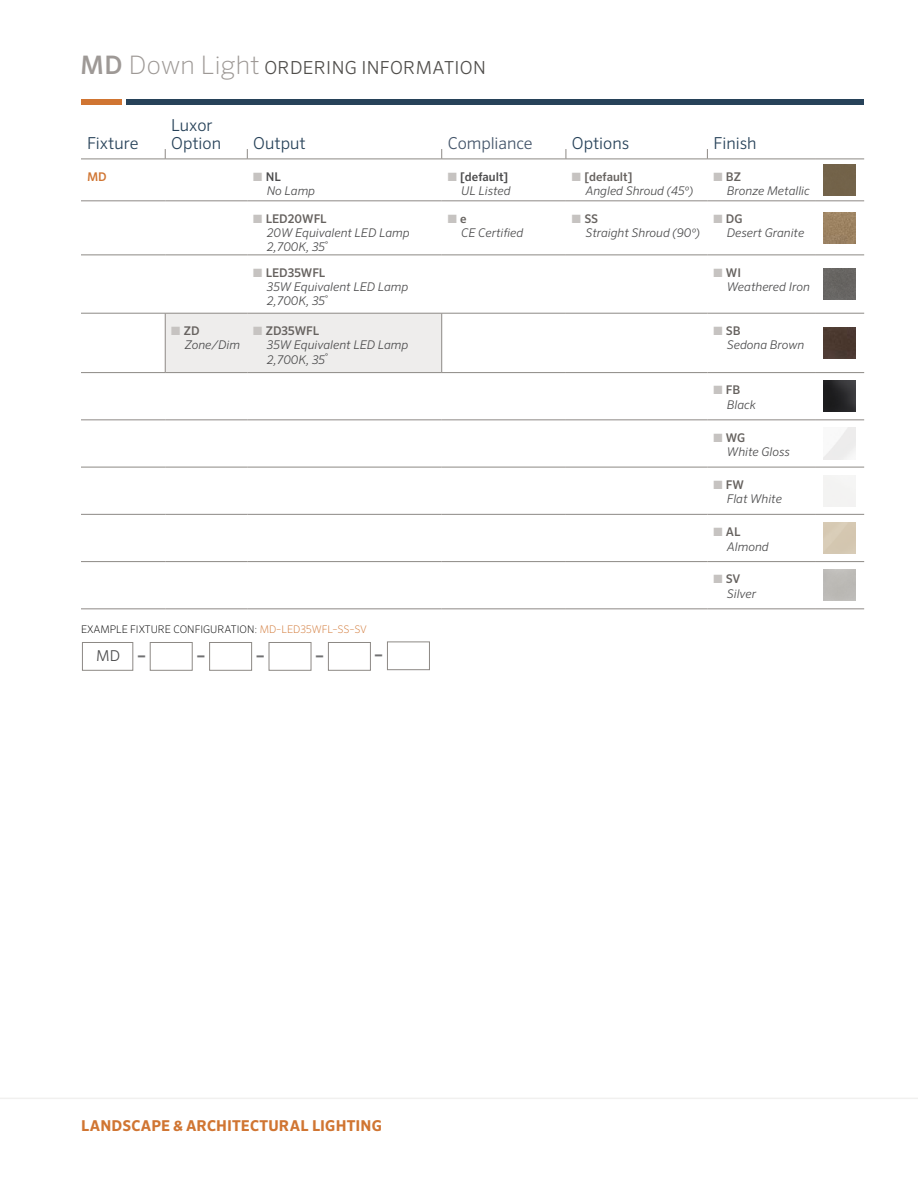
<style>
.page{position:relative;width:918px;height:1188px;background:#fff}
.page>*{position:absolute;margin:0;border:0;box-sizing:border-box;transform-origin:0 0}
.t1{font:300 18px "Sero Pro";letter-spacing:.02em;color:#504e4b}
.t2{font:500 18px "Sero Pro";color:#717172}
.t3{font:300 16.5px/18px "Sero Pro";color:#274259}
.t4{font:300 16.5px "Sero Pro";color:#45566b}
.t5{font:700 15px "Sero Pro";letter-spacing:.01em;color:#d07532}
.t6{font:300 15px "Sero Pro";color:#4c4c4d}
.t7{font:italic 300 12px/14.4px "Sero Pro";color:#4c4c4d}
.t8{font:500 12px/14.4px "Sero Pro";color:#4c4c4d;text-align:right}
.t9{font:500 12px "Sero Pro";color:#d07532}
.t10{font:200 10.5px "Sero Pro";color:#000}
.s1{font-weight:500;font-size:25.5px;color:#9e9996}
.s2{font-weight:200;font-size:25.5px;color:#9e9996}
.s3{color:#c6c3c1}
.s4{font-weight:500;font-style:normal}
.s5{font-weight:300;font-style:italic}
.s6{font-weight:500;font-style:normal;color:#66625f}
.s7{color:#d07532}
.s8{font-weight:500;font-size:18px;color:#717172}
</style>
<div class="page">
<hr style="left:0;top:1098px;width:918px;height:1px;background:#f1f0ef">
<div style="left:81px;top:99px;width:41px;height:5px;background:#d07532"></div>
<div style="left:127px;top:99px;width:737px;height:5px;background:#274259"></div>
<div style="left:166px;top:314px;width:275px;height:58px;background:#eeedec"></div>
<hr style="left:81px;top:159px;width:84px;height:1px;background:#8d8985">
<hr style="left:165px;top:159px;width:82px;height:1px;background:#8d8985">
<hr style="left:247px;top:159px;width:195px;height:1px;background:#8d8985">
<hr style="left:442px;top:159px;width:124px;height:1px;background:#8d8985">
<hr style="left:566px;top:159px;width:141px;height:1px;background:#8d8985">
<hr style="left:707px;top:159px;width:108px;height:1px;background:#8d8985">
<hr style="left:707px;top:201px;width:108px;height:1px;background:#8d8985">
<hr style="left:707px;top:255px;width:108px;height:1px;background:#8d8985">
<hr style="left:707px;top:313px;width:108px;height:1px;background:#8d8985">
<hr style="left:707px;top:372px;width:108px;height:1px;background:#8d8985">
<hr style="left:707px;top:420px;width:108px;height:1px;background:#8d8985">
<hr style="left:707px;top:467px;width:108px;height:1px;background:#8d8985">
<hr style="left:707px;top:514px;width:108px;height:1px;background:#8d8985">
<hr style="left:707px;top:561px;width:108px;height:1px;background:#8d8985">
<hr style="left:815px;top:159px;width:49px;height:1px;background:#8d8985">
<hr style="left:815px;top:201px;width:49px;height:1px;background:#8d8985">
<hr style="left:815px;top:255px;width:49px;height:1px;background:#8d8985">
<hr style="left:815px;top:313px;width:49px;height:1px;background:#8d8985">
<hr style="left:815px;top:372px;width:49px;height:1px;background:#8d8985">
<hr style="left:815px;top:420px;width:49px;height:1px;background:#8d8985">
<hr style="left:815px;top:467px;width:49px;height:1px;background:#8d8985">
<hr style="left:815px;top:514px;width:49px;height:1px;background:#8d8985">
<hr style="left:815px;top:561px;width:49px;height:1px;background:#8d8985">
<hr style="left:81px;top:201px;width:84px;height:1px;background:#8d8985">
<hr style="left:165px;top:201px;width:82px;height:1px;background:#8d8985">
<hr style="left:247px;top:201px;width:195px;height:1px;background:#8d8985">
<hr style="left:442px;top:201px;width:124px;height:1px;background:#8d8985">
<hr style="left:566px;top:201px;width:141px;height:1px;background:#8d8985">
<hr style="left:81px;top:255px;width:84px;height:1px;background:#8d8985">
<hr style="left:165px;top:255px;width:82px;height:1px;background:#8d8985">
<hr style="left:247px;top:255px;width:195px;height:1px;background:#8d8985">
<hr style="left:442px;top:255px;width:124px;height:1px;background:#8d8985">
<hr style="left:566px;top:255px;width:141px;height:1px;background:#8d8985">
<hr style="left:81px;top:313px;width:84px;height:1px;background:#8d8985">
<hr style="left:165px;top:313px;width:82px;height:1px;background:#8d8985">
<hr style="left:247px;top:313px;width:195px;height:1px;background:#8d8985">
<hr style="left:442px;top:313px;width:124px;height:1px;background:#8d8985">
<hr style="left:566px;top:313px;width:141px;height:1px;background:#8d8985">
<hr style="left:815px;top:609px;width:49px;height:1px;background:#8d8985">
<hr style="left:81px;top:372px;width:84px;height:1px;background:#8d8985">
<hr style="left:81px;top:420px;width:84px;height:1px;background:#8d8985">
<hr style="left:81px;top:467px;width:84px;height:1px;background:#8d8985">
<hr style="left:81px;top:514px;width:84px;height:1px;background:#8d8985">
<hr style="left:81px;top:561px;width:84px;height:1px;background:#8d8985">
<hr style="left:81px;top:609px;width:84px;height:1px;background:#8d8985">
<hr style="left:165px;top:420px;width:82px;height:1px;background:#8d8985">
<hr style="left:165px;top:467px;width:82px;height:1px;background:#8d8985">
<hr style="left:165px;top:514px;width:82px;height:1px;background:#8d8985">
<hr style="left:165px;top:561px;width:82px;height:1px;background:#8d8985">
<hr style="left:165px;top:609px;width:82px;height:1px;background:#8d8985">
<hr style="left:165px;top:372px;width:82px;height:1px;background:#8d8985">
<hr style="left:247px;top:372px;width:195px;height:1px;background:#8d8985">
<hr style="left:247px;top:420px;width:195px;height:1px;background:#8d8985">
<hr style="left:247px;top:467px;width:195px;height:1px;background:#8d8985">
<hr style="left:247px;top:514px;width:195px;height:1px;background:#8d8985">
<hr style="left:247px;top:561px;width:195px;height:1px;background:#8d8985">
<hr style="left:247px;top:609px;width:195px;height:1px;background:#8d8985">
<hr style="left:442px;top:372px;width:124px;height:1px;background:#8d8985">
<hr style="left:566px;top:372px;width:141px;height:1px;background:#8d8985">
<hr style="left:442px;top:420px;width:124px;height:1px;background:#8d8985">
<hr style="left:566px;top:420px;width:141px;height:1px;background:#8d8985">
<hr style="left:442px;top:467px;width:124px;height:1px;background:#8d8985">
<hr style="left:566px;top:467px;width:141px;height:1px;background:#8d8985">
<hr style="left:442px;top:514px;width:124px;height:1px;background:#8d8985">
<hr style="left:566px;top:514px;width:141px;height:1px;background:#8d8985">
<hr style="left:442px;top:561px;width:124px;height:1px;background:#8d8985">
<hr style="left:566px;top:561px;width:141px;height:1px;background:#8d8985">
<hr style="left:442px;top:609px;width:124px;height:1px;background:#8d8985">
<hr style="left:566px;top:609px;width:141px;height:1px;background:#8d8985">
<hr style="left:707px;top:609px;width:108px;height:1px;background:#8d8985">
<hr style="left:165px;top:313px;width:1px;height:59px;background:#8d8985">
<hr style="left:441px;top:313px;width:1px;height:59px;background:#8d8985">
<img style="left:824px;top:164px;width:31px;height:32px">
<img style="left:824px;top:212px;width:31px;height:32px">
<img style="left:824px;top:268px;width:31px;height:32px">
<img style="left:824px;top:327px;width:31px;height:32px">
<img style="left:824px;top:381px;width:31px;height:31px">
<div style="left:82px;top:642px;width:51px;height:29px;border:1px solid #8d8985"></div>
<div style="left:150px;top:642px;width:43px;height:29px;border:1px solid #8d8985"></div>
<div style="left:209px;top:642px;width:43px;height:29px;border:1px solid #8d8985"></div>
<div style="left:269px;top:642px;width:42px;height:29px;border:1px solid #8d8985"></div>
<div style="left:328px;top:642px;width:43px;height:29px;border:1px solid #8d8985"></div>
<div style="left:387px;top:642px;width:43px;height:28px;border:1px solid #8d8985"></div>
<h1 class="t1" style="left:80px;top:57px;width:407px"><span class="s1">MD</span> <span class="s2">Down Light</span> ORDERING INFORMATION</h1>
<h2 class="t3" style="left:87px;top:134px;width:53px">Fixture</h2>
<h2 class="t3" style="left:171px;top:116px;width:51px">Luxor<br>Option</h2>
<h2 class="t3" style="left:253px;top:134px;width:54px">Output</h2>
<h2 class="t4" style="left:448px;top:133px;width:86px">Compliance</h2>
<h2 class="t3" style="left:572px;top:134px;width:59px">Options</h2>
<h2 class="t3" style="left:713px;top:134px;width:45px">Finish</h2>
<p class="t9" style="left:87px;top:169px;width:21px">MD</p>
<p class="t7" style="left:267px;top:169px;width:50px;text-indent:-14px"><span class="s3">■</span> <span class="s4">NL<br></span>No Lamp</p>
<p class="t8" style="left:448px;top:169px;width:65px"><span class="s3">■</span> [default]<br><span class="s5">UL Listed</span></p>
<p class="t7" style="left:585px;top:169px;width:109px;text-indent:-14px"><span class="s3">■</span> <span class="s6">[default]<br></span>Angled Shroud (45º)</p>
<p class="t7" style="left:727px;top:169px;width:84px;text-indent:-14px"><span class="s3">■</span> <span class="s6">BZ<br></span>Bronze Metallic</p>
<p class="t7" style="left:267px;top:211px;width:144px;text-indent:-14px"><span class="s3">■</span> <span class="s6">LED20WFL<br></span>20W Equivalent LED Lamp<br>2,700K, 35<sup>°</sup></p>
<p class="t7" style="left:461px;top:211px;width:64px;text-indent:-14px"><span class="s3">■</span> <span class="s6">e<br></span>CE Certified</p>
<p class="t7" style="left:585px;top:211px;width:116px;text-indent:-14px"><span class="s3">■</span> <span class="s6">SS<br></span>Straight Shroud (90º)</p>
<p class="t7" style="left:727px;top:211px;width:79px;text-indent:-14px"><span class="s3">■</span> <span class="s6">DG<br></span>Desert Granite</p>
<p class="t7" style="left:267px;top:265px;width:143px;text-indent:-14px"><span class="s3">■</span> <span class="s6">LED35WFL<br></span>35W Equivalent LED Lamp<br>2,700K, 35<sup>°</sup></p>
<p class="t7" style="left:727px;top:265px;width:84px;text-indent:-14px"><span class="s3">■</span> <span class="s6">WI<br></span>Weathered Iron</p>
<p class="t7" style="left:185px;top:323px;width:57px;text-indent:-14px"><span class="s3">■</span> <span class="s6">ZD<br></span>Zone/Dim</p>
<p class="t7" style="left:267px;top:323px;width:143px;text-indent:-14px"><span class="s3">■</span> <span class="s6">ZD35WFL<br></span>35W Equivalent LED Lamp<br>2,700K, 35<sup>°</sup></p>
<p class="t7" style="left:727px;top:323px;width:79px;text-indent:-14px"><span class="s3">■</span> <span class="s6">SB<br></span>Sedona Brown</p>
<p class="t7" style="left:727px;top:383px;width:31px;text-indent:-14px"><span class="s3">■</span> <span class="s6">FB<br></span>Black</p>
<p class="t7" style="left:727px;top:430px;width:65px;text-indent:-14px"><span class="s3">■</span> <span class="s6">WG<br></span>White Gloss</p>
<p class="t7" style="left:727px;top:477px;width:57px;text-indent:-14px"><span class="s3">■</span> <span class="s6">FW<br></span>Flat White</p>
<p class="t7" style="left:727px;top:525px;width:43px;text-indent:-14px"><span class="s3">■</span> <span class="s6">AL<br></span>Almond</p>
<p class="t7" style="left:727px;top:572px;width:31px;text-indent:-14px"><span class="s3">■</span> <span class="s6">SV<br></span>Silver</p>
<p class="t10" style="left:81px;top:624px;width:287px">EXAMPLE FIXTURE CONFIGURATION: <span class="s7">MD–LED35WFL–SS–SV</span></p>
<p class="t6" style="left:96px;top:647px;width:51px">MD <span class="s8">–</span></p>
<h1 class="t2" style="left:196px;top:644px;width:10px">–</h1>
<h1 class="t2" style="left:256px;top:644px;width:10px">–</h1>
<h1 class="t2" style="left:315px;top:644px;width:10px">–</h1>
<h1 class="t2" style="left:374px;top:644px;width:10px">–</h1>
<p class="t5" style="left:81px;top:1116px;width:302px">LANDSCAPE &amp; ARCHITECTURAL LIGHTING</p>
</div>
